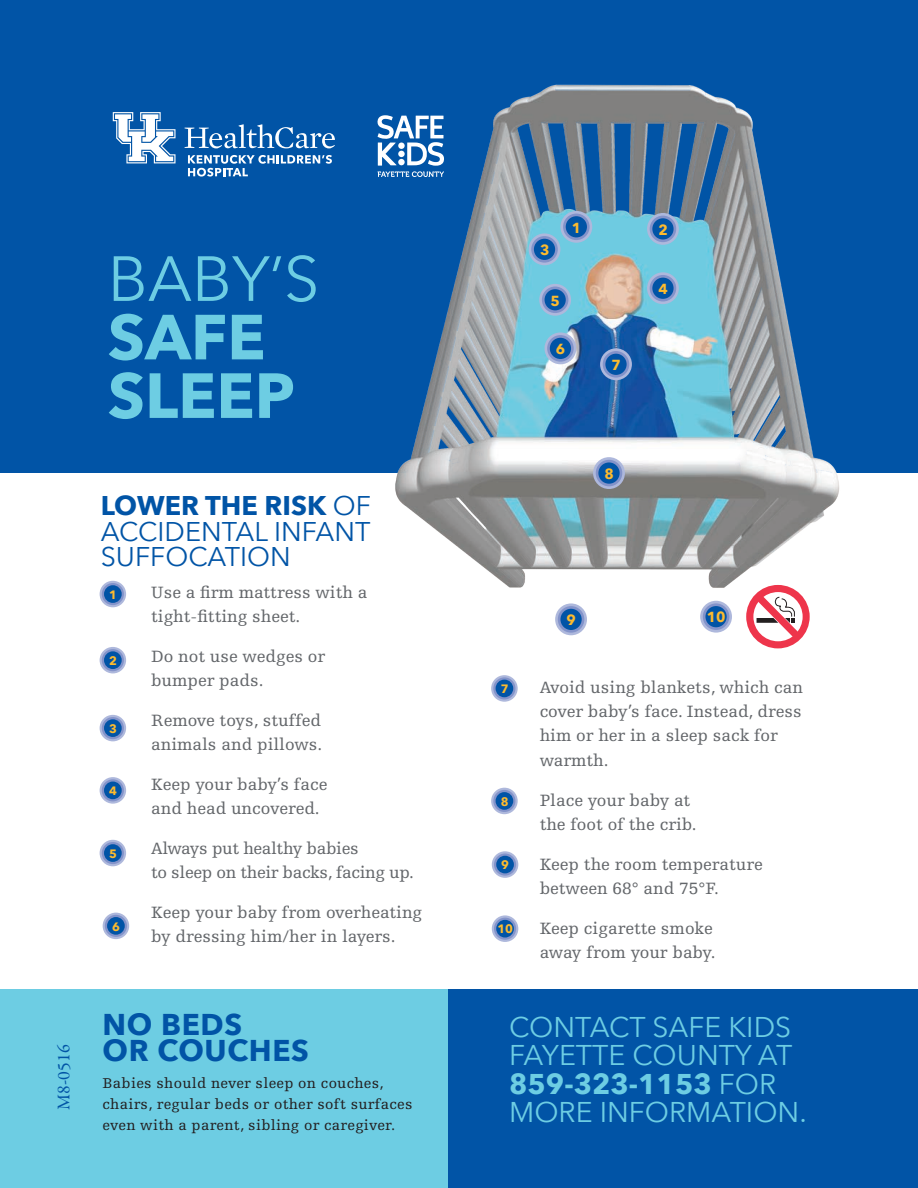
<style>
.page{position:relative;width:918px;height:1188px;background:#fff}
.page>*{position:absolute;margin:0;border:0;box-sizing:border-box;transform-origin:0 0}
.t1{font:700 63px/58.5px "Avenir Next";color:#6dcde3}
.t2{font:700 30px/25.5px "Avenir Next";letter-spacing:.02em;color:#0154a6}
.t3{font:28.5px/28.5px "Avenir Next";color:#6dcde3}
.t4{font:27px/25.5px "Avenir Next";color:#0154a6;text-align:justify}
.t5{font:18px "Garamond Premr Pro";color:#0154a6}
.t6{font:17.4px/24.3px "Egyptienne FLT Std";color:#63666a}
.t7{font:17.4px/24.3px "Egyptienne FLT Std";letter-spacing:-.02em;color:#63666a}
.t8{font:15px/21px "Egyptienne FLT Std";letter-spacing:.02em;color:#231f20}
.t9{font:700 14.55px "Avenir Next";color:#fdbb2e}
.t10{font:700 12.15px "Avenir Next";color:#fdbb2e}
.s1{font-weight:400}
.s2{font-weight:700}
</style>
<div class="page">
<div style="left:0;top:989px;width:467px;height:199px;background:#6dcde3"></div>
<div style="left:0;top:0;width:918px;height:472px;background:#0154a6"></div>
<img style="left:385px;top:84px;width:462px;height:531px">
<svg style="left:746px;top:585px;width:64px;height:63px"></svg>
<svg style="left:560px;top:211px;width:32px;height:32px"></svg>
<svg style="left:563px;top:214px;width:27px;height:26px"></svg>
<div style="left:566px;top:216px;width:21px;height:21px;background:#0154a6;border-radius:50%"></div>
<div style="left:100px;top:581px;width:26px;height:26px;background:#aeb8dc;border-radius:50%"></div>
<div style="left:102px;top:583px;width:22px;height:22px;background:#8393ca;border-radius:50%"></div>
<div style="left:104px;top:585px;width:18px;height:18px;background:#0154a6;border-radius:50%"></div>
<svg style="left:647px;top:213px;width:32px;height:32px"></svg>
<div style="left:650px;top:216px;width:26px;height:26px;background:#8393ca;border-radius:50%"></div>
<div style="left:652px;top:218px;width:22px;height:22px;background:#0154a6;border-radius:50%"></div>
<div style="left:100px;top:647px;width:26px;height:26px;background:#aeb8dc;border-radius:50%"></div>
<div style="left:102px;top:649px;width:22px;height:22px;background:#8393ca;border-radius:50%"></div>
<div style="left:104px;top:651px;width:18px;height:18px;background:#0154a6;border-radius:50%"></div>
<div style="left:529px;top:233px;width:31px;height:32px;background:#aeb8dc;border-radius:50%"></div>
<svg style="left:531px;top:236px;width:27px;height:27px"></svg>
<div style="left:534px;top:239px;width:21px;height:21px;background:#0154a6;border-radius:50%"></div>
<div style="left:100px;top:715px;width:26px;height:26px;background:#aeb8dc;border-radius:50%"></div>
<div style="left:102px;top:717px;width:22px;height:22px;background:#8393ca;border-radius:50%"></div>
<div style="left:104px;top:719px;width:18px;height:18px;background:#0154a6;border-radius:50%"></div>
<svg style="left:647px;top:272px;width:32px;height:32px"></svg>
<svg style="left:650px;top:275px;width:26px;height:27px"></svg>
<div style="left:652px;top:278px;width:22px;height:21px;background:#0154a6;border-radius:50%"></div>
<svg style="left:100px;top:777px;width:26px;height:27px"></svg>
<svg style="left:102px;top:779px;width:22px;height:22px"></svg>
<div style="left:104px;top:782px;width:18px;height:17px;background:#0154a6;border-radius:50%"></div>
<svg style="left:539px;top:284px;width:32px;height:32px"></svg>
<svg style="left:542px;top:287px;width:26px;height:26px"></svg>
<div style="left:545px;top:289px;width:21px;height:21px;background:#0154a6;border-radius:50%"></div>
<div style="left:100px;top:840px;width:26px;height:26px;background:#aeb8dc;border-radius:50%"></div>
<div style="left:102px;top:842px;width:22px;height:22px;background:#8393ca;border-radius:50%"></div>
<div style="left:104px;top:844px;width:18px;height:18px;background:#0154a6;border-radius:50%"></div>
<div style="left:545px;top:332px;width:31px;height:32px;background:#aeb8dc;border-radius:50%"></div>
<svg style="left:547px;top:335px;width:27px;height:27px"></svg>
<div style="left:550px;top:338px;width:21px;height:21px;background:#0154a6;border-radius:50%"></div>
<div style="left:103px;top:913px;width:26px;height:26px;background:#aeb8dc;border-radius:50%"></div>
<div style="left:105px;top:915px;width:22px;height:22px;background:#8393ca;border-radius:50%"></div>
<div style="left:107px;top:917px;width:18px;height:18px;background:#0154a6;border-radius:50%"></div>
<svg style="left:600px;top:348px;width:32px;height:32px"></svg>
<svg style="left:603px;top:351px;width:26px;height:27px"></svg>
<div style="left:605px;top:354px;width:22px;height:21px;background:#0154a6;border-radius:50%"></div>
<svg style="left:491px;top:675px;width:27px;height:27px"></svg>
<svg style="left:493px;top:677px;width:22px;height:22px"></svg>
<div style="left:496px;top:680px;width:17px;height:17px;background:#0154a6;border-radius:50%"></div>
<svg style="left:593px;top:457px;width:32px;height:32px"></svg>
<div style="left:596px;top:460px;width:26px;height:26px;background:#8393ca;border-radius:50%"></div>
<div style="left:598px;top:462px;width:22px;height:22px;background:#0154a6;border-radius:50%"></div>
<svg style="left:491px;top:788px;width:27px;height:26px"></svg>
<svg style="left:493px;top:790px;width:22px;height:22px"></svg>
<div style="left:496px;top:792px;width:17px;height:18px;background:#0154a6;border-radius:50%"></div>
<svg style="left:555px;top:603px;width:32px;height:32px"></svg>
<svg style="left:558px;top:606px;width:26px;height:27px"></svg>
<div style="left:560px;top:609px;width:22px;height:21px;background:#0154a6;border-radius:50%"></div>
<svg style="left:492px;top:851px;width:26px;height:27px"></svg>
<svg style="left:494px;top:854px;width:22px;height:22px"></svg>
<div style="left:496px;top:856px;width:18px;height:17px;background:#0154a6;border-radius:50%"></div>
<svg style="left:700px;top:601px;width:32px;height:32px"></svg>
<svg style="left:703px;top:603px;width:26px;height:27px"></svg>
<div style="left:705px;top:606px;width:22px;height:21px;background:#0154a6;border-radius:50%"></div>
<svg style="left:492px;top:915px;width:26px;height:27px"></svg>
<svg style="left:494px;top:918px;width:22px;height:22px"></svg>
<div style="left:496px;top:920px;width:18px;height:18px;background:#0154a6;border-radius:50%"></div>
<svg style="left:377px;top:115px;width:67px;height:62px"></svg>
<svg style="left:113px;top:112px;width:63px;height:51px"></svg>
<svg style="left:185px;top:124px;width:150px;height:24px"></svg>
<svg style="left:188px;top:155px;width:144px;height:22px"></svg>
<div style="left:448px;top:989px;width:470px;height:199px;background:#0154a6"></div>
<p class="t1" style="left:108px;top:249px;width:213px"><span class="s1">BABY’S<br></span>SAFE<br>SLEEP</p>
<p class="t5" style="left:53px;top:1110px;width:66px;rotate:-90deg">M8-0516</p>
<p class="t4" style="left:101px;top:492px;width:272px"><span class="s2">LOWER THE RISK</span> OF ACCIDENTAL INFANT SUFFOCATION</p>
<p class="t10" style="left:109px;top:584px;width:9px">1</p>
<p class="t10" style="left:109px;top:650px;width:9px">2</p>
<p class="t10" style="left:109px;top:718px;width:9px">3</p>
<p class="t10" style="left:109px;top:781px;width:9px">4</p>
<p class="t10" style="left:109px;top:843px;width:9px">5</p>
<p class="t10" style="left:112px;top:916px;width:9px">6</p>
<p class="t6" style="left:151px;top:580px;width:218px">Use a firm mattress with a tight-fitting sheet.</p>
<p class="t6" style="left:151px;top:644px;width:176px">Do not use wedges or bumper pads.</p>
<p class="t6" style="left:151px;top:708px;width:173px">Remove toys, stuffed animals and pillows.</p>
<p class="t6" style="left:151px;top:772px;width:178px">Keep your baby’s face and head uncovered.</p>
<p class="t7" style="left:151px;top:837px;width:264px">Always put healthy babies<br>to sleep on their backs, facing up.</p>
<p class="t6" style="left:151px;top:901px;width:273px">Keep your baby from overheating by dressing him/her in layers.</p>
<p class="t2" style="left:103px;top:1011px;width:208px">NO BEDS<br>OR COUCHES</p>
<p class="t8" style="left:103px;top:1073px;width:311px">Babies should never sleep on couches, chairs, regular beds or other soft surfaces even with a parent, sibling or caregiver.</p>
<p class="t9" style="left:540px;top:238px;width:11px">3</p>
<p class="t9" style="left:572px;top:215px;width:11px">1</p>
<p class="t9" style="left:551px;top:288px;width:11px">5</p>
<p class="t9" style="left:556px;top:337px;width:11px">6</p>
<p class="t9" style="left:612px;top:353px;width:11px">7</p>
<p class="t9" style="left:658px;top:217px;width:11px">2</p>
<p class="t9" style="left:658px;top:277px;width:11px">4</p>
<p class="t9" style="left:605px;top:461px;width:11px">8</p>
<p class="t10" style="left:501px;top:679px;width:9px">7</p>
<p class="t10" style="left:501px;top:791px;width:9px">8</p>
<p class="t10" style="left:501px;top:854px;width:9px">9</p>
<p class="t10" style="left:497px;top:919px;width:17px">10</p>
<p class="t9" style="left:567px;top:607px;width:11px">9</p>
<p class="t9" style="left:707px;top:605px;width:20px">10</p>
<p class="t6" style="left:540px;top:675px;width:265px">Avoid using blankets, which can cover baby’s face. Instead, dress him or her in a sleep sack for warmth.</p>
<p class="t6" style="left:540px;top:788px;width:158px">Place your baby at the foot of the crib.</p>
<p class="t6" style="left:540px;top:852px;width:225px">Keep the room temperature between 68° and 75°F.</p>
<p class="t6" style="left:540px;top:916px;width:178px">Keep cigarette smoke away from your baby.</p>
<p class="t3" style="left:509px;top:1011px;width:299px">CONTACT SAFE KIDS<br>FAYETTE COUNTY AT<br><span class="s2">859-323-1153</span> FOR<br>MORE INFORMATION.</p>
</div>
